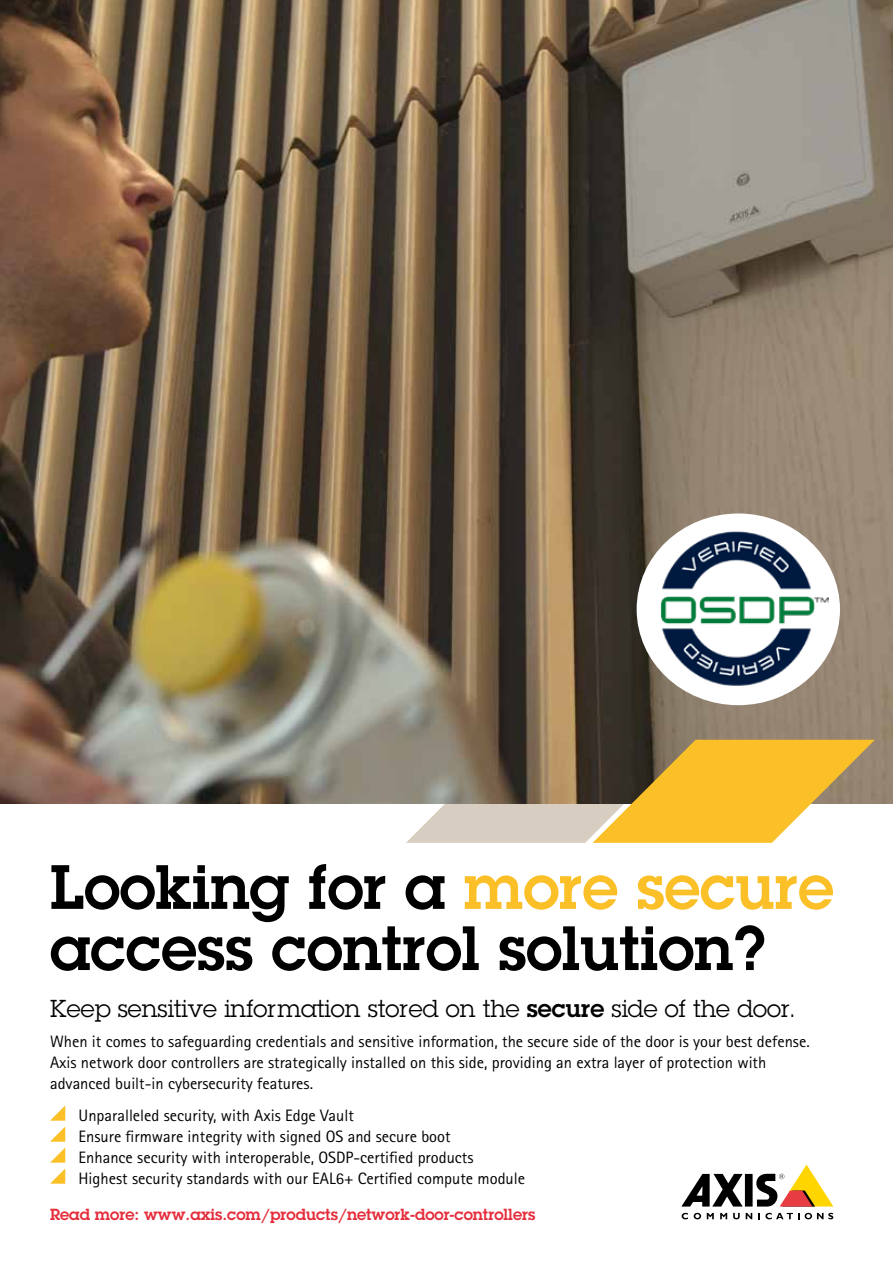
<style>
.page{position:relative;width:893px;height:1263px;background:#fff}
.page>*{position:absolute;margin:0;border:0;box-sizing:border-box;transform-origin:0 0}
.t1{font:600 61.2px/61.2px "Lubalin Graph ECG";color:#000}
.t2{font:24px "Lubalin Graph ECG";color:#000}
.t3{font:16.5px/21px "Rotis Sans Serif Pro";color:#000}
.t4{font:600 15.75px "Lubalin Graph ECG";color:#e52c3b}
.s1{color:#fbc027}
.s2{font-weight:600}
</style>
<div class="page">
<img style="left:0;top:0;width:893px;height:803px">
<svg style="left:406px;top:740px;width:469px;height:103px;background:#c0a362"></svg>
<div style="left:745px;top:1174px;width:8px;height:32px;background:#000"></div>
<svg style="left:681px;top:1174px;width:62px;height:32px"></svg>
<svg style="left:756px;top:1164px;width:77px;height:42px"></svg>
<svg style="left:682px;top:1213px;width:6px;height:6px"></svg>
<svg style="left:694px;top:1213px;width:7px;height:6px"></svg>
<svg style="left:707px;top:1213px;width:7px;height:6px"></svg>
<svg style="left:720px;top:1213px;width:7px;height:6px"></svg>
<svg style="left:733px;top:1213px;width:7px;height:6px"></svg>
<svg style="left:746px;top:1213px;width:6px;height:6px"></svg>
<svg style="left:758px;top:1213px;width:75px;height:6px"></svg>
<svg style="left:50px;top:1106px;width:15px;height:78px"></svg>
<div style="left:637px;top:513px;width:203px;height:192px;background:#fff;border-radius:50%"></div>
<img style="left:661px;top:531px;width:168px;height:157px">
<h1 class="t1" style="left:50px;top:857px;width:785px">Looking for a <span class="s1">more secure </span>access control solution?</h1>
<h2 class="t2" style="left:50px;top:993px;width:748px">Keep sensitive information stored on the <span class="s2">secure</span> side of the door.</h2>
<p class="t3" style="left:50px;top:1031px;width:761px">When it comes to safeguarding credentials and sensitive information, the secure side of the door is your best defense.<br>Axis network door controllers are strategically installed on this side, providing an extra layer of protection with advanced built-in cybersecurity features.</p>
<p class="t3" style="left:79px;top:1105px;width:448px">Unparalleled security, with Axis Edge Vault<br>Ensure firmware integrity with signed OS and secure boot<br>Enhance security with interoperable, OSDP-certified products Highest security standards with our EAL6+ Certified compute module</p>
<p class="t4" style="left:50px;top:1204px;width:487px">Read more: www.axis.com/products/network-door-controllers</p>
</div>
